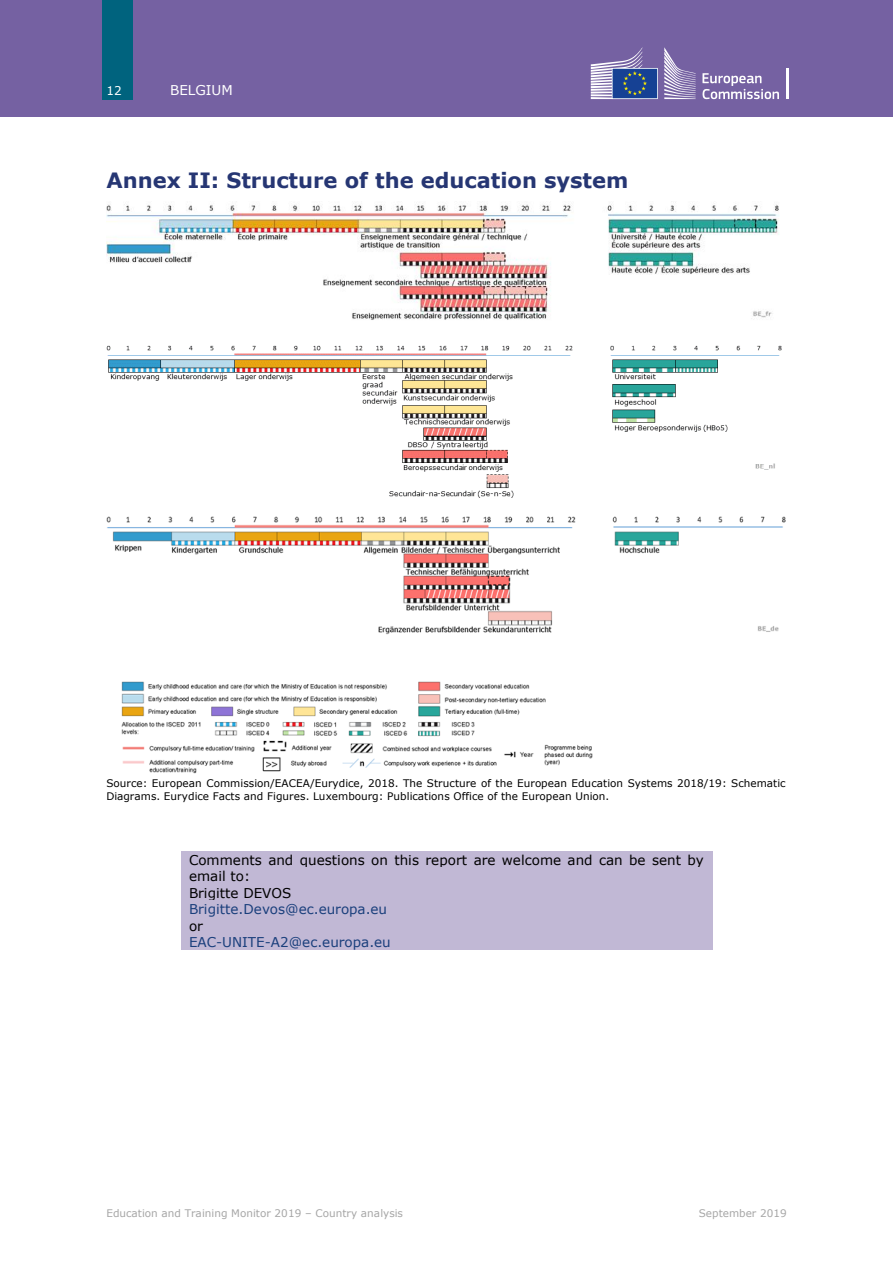
<style>
.page{position:relative;width:893px;height:1264px;background:#fff}
.page>*{position:absolute;margin:0;border:0;box-sizing:border-box;transform-origin:0 0}
.t1{font:700 21px "Verdana";color:#263673}
.t2{font:13.5px/16.4px "Verdana";color:#000}
.t3{font:13.5px "Verdana";color:#1a3f7c}
.t4{font:13.5px "Verdana";letter-spacing:-.005em;color:#fff}
.t5{font:12px "Verdana";color:#fff}
.t6{font:10.5px/12.8px "Verdana";letter-spacing:.005em;color:#000}
.t7{font:10.5px "Verdana";color:#a6a6a6}
</style>
<div class="page">
<div style="left:0;top:0;width:893px;height:116px;background:#7561a2"></div>
<div style="left:103px;top:0;width:30px;height:99px;background:#00637e"></div>
<svg style="left:703px;top:73px;width:76px;height:26px"></svg>
<hr style="left:786px;top:68px;width:2px;height:31px;background:#fff">
<svg style="left:664px;top:47px;width:32px;height:52px"></svg>
<svg style="left:591px;top:47px;width:67px;height:52px"></svg>
<div style="left:181px;top:850px;width:531px;height:99px;background:#c1b8d5"></div>
<img style="left:106px;top:202px;width:673px;height:118px">
<img style="left:106px;top:345px;width:676px;height:153px">
<img style="left:106px;top:516px;width:680px;height:258px">
<p class="t5" style="left:106px;top:82px;width:17px">12</p>
<p class="t4" style="left:170px;top:81px;width:64px">BELGIUM</p>
<h1 class="t1" style="left:106px;top:167px;width:524px">Annex II: Structure of the education system</h1>
<p class="t6" style="left:106px;top:776px;width:681px">Source: European Commission/EACEA/Eurydice, 2018. The Structure of the European Education Systems 2018/19: Schematic<br>Diagrams. Eurydice Facts and Figures. Luxembourg: Publications Office of the European Union.</p>
<p class="t2" style="left:189px;top:851px;width:516px">Comments and questions on this report are welcome and can be sent by email to:</p>
<p class="t2" style="left:189px;top:883px;width:104px">Brigitte DEVOS</p>
<p class="t3" style="left:189px;top:900px;width:200px">Brigitte.Devos@ec.europa.eu</p>
<p class="t2" style="left:189px;top:916px;width:16px">or</p>
<p class="t3" style="left:189px;top:933px;width:203px">EAC-UNITE-A2@ec.europa.eu</p>
<p class="t7" style="left:106px;top:1205px;width:298px">Education and Training Monitor 2019 – Country analysis</p>
<p class="t7" style="left:699px;top:1205px;width:89px">September 2019</p>
</div>
